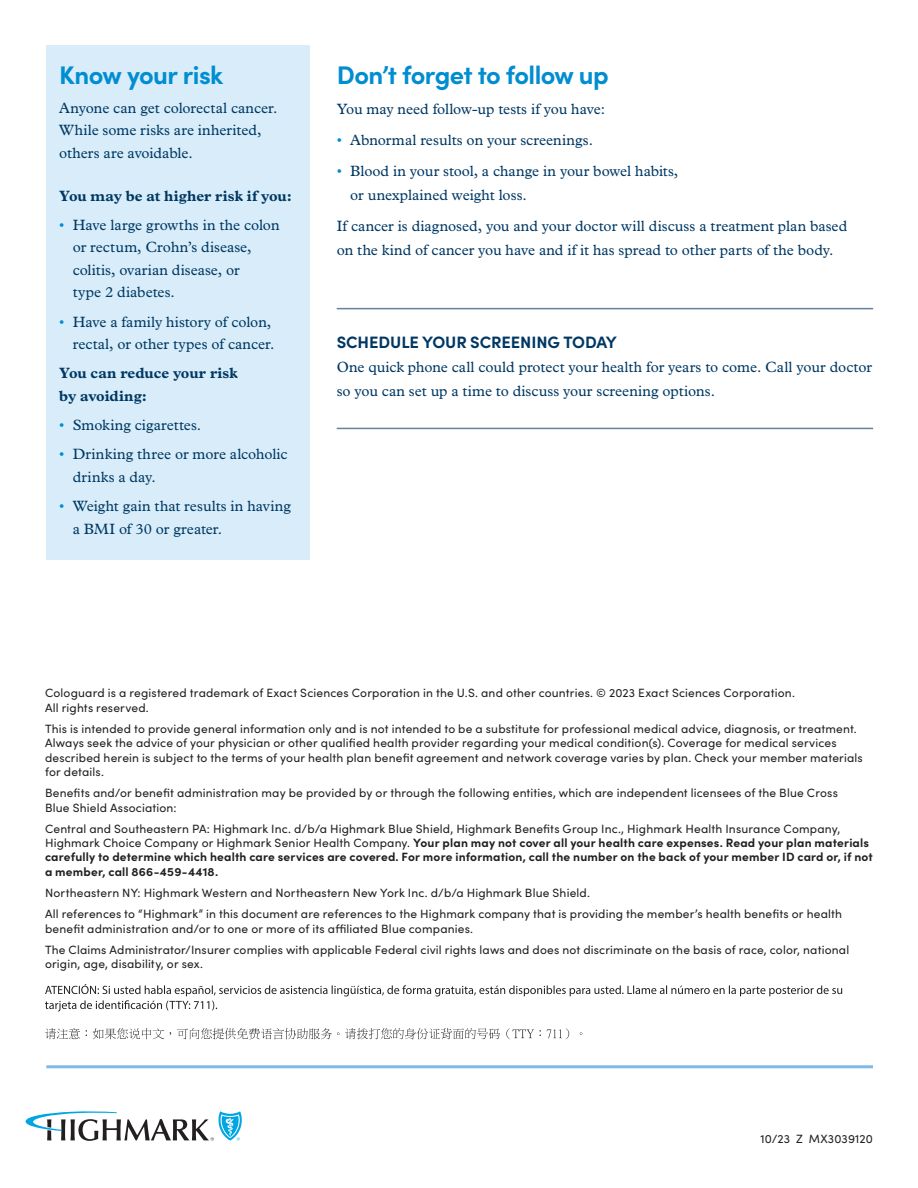
<style>
.page{position:relative;width:918px;height:1188px;background:#fff}
.page>*{position:absolute;margin:0;border:0;box-sizing:border-box;transform-origin:0 0}
.Subhead{font:700 25.5px "Sofia Pro";letter-spacing:-.025em;color:#008dd1}
.Body_Head{font:700 16.5px "Sofia Pro";letter-spacing:-.01em;color:#003863}
.Body{font:15px/22.5px "Plantin MT Pro";color:#003863}
.Body__before_bullet{font:700 15px/22.5px "Plantin MT Pro";color:#003863}
.Body__before_bullet-2{font:15px "Plantin MT Pro";letter-spacing:-.01em;color:#003863}
.Body_Copy{font:12px/14.4px "Sofia Pro";letter-spacing:.015em;color:#231f20}
.Body_Copy-2{font:700 12px/14.4px "Sofia Pro";letter-spacing:.015em;color:#231f20}
.s1{color:#008dd1}
.s2{font-weight:400}
</style>
<div class="page">
<hr style="left:337px;top:308px;width:536px;height:1px;background:#6580a3">
<hr style="left:337px;top:428px;width:536px;height:1px;background:#6580a3">
<div style="left:46px;top:45px;width:264px;height:515px;background:#d8edf9"></div>
<hr style="left:46px;top:1065px;width:827px;height:3px;background:#7fb9e4">
<svg style="left:25px;top:1111px;width:217px;height:30px"></svg>
<svg style="left:45px;top:984px;width:797px;height:27px"></svg>
<svg style="left:45px;top:1028px;width:537px;height:11px"></svg>
<p class="Subhead" style="left:59px;top:55px;width:166px">Know your risk</p>
<p class="Body" style="left:59px;top:97px;width:220px">Anyone can get colorectal cancer.<br>While some risks are inherited, others are avoidable.</p>
<p class="Body__before_bullet" style="left:59px;top:184px;width:234px">You may be at higher risk if you:</p>
<p class="Body" style="left:73px;top:214px;width:208px;text-indent:-14px"><span class="s1">•</span> Have large growths in the colon or rectum, Crohn’s disease, colitis, ovarian disease, or<br>type 2 diabetes.</p>
<p class="Body" style="left:59px;top:310px;width:217px;text-align:right"><span class="s1">•</span> Have a family history of colon, rectal, or other types of cancer.</p>
<p class="Body__before_bullet" style="left:59px;top:362px;width:180px">You can reduce your risk by avoiding:</p>
<p class="Body" style="left:59px;top:414px;width:144px"><span class="s1">•</span> Smoking cigarettes.</p>
<p class="Body" style="left:73px;top:443px;width:216px;text-indent:-14px"><span class="s1">•</span> Drinking three or more alcoholic drinks a day.</p>
<p class="Body" style="left:73px;top:495px;width:220px;text-indent:-14px"><span class="s1">•</span> Weight gain that results in having a BMI of 30 or greater.</p>
<p class="Subhead" style="left:337px;top:55px;width:274px">Don’t forget to follow up</p>
<p class="Body__before_bullet-2" style="left:337px;top:101px;width:270px">You may need follow-up tests if you have:</p>
<p class="Body" style="left:337px;top:129px;width:258px"><span class="s1">•</span> Abnormal results on your screenings.</p>
<p class="Body" style="left:350px;top:159px;width:330px;line-height:24px;text-indent:-14px"><span class="s1">•</span> Blood in your stool, a change in your bowel habits, or unexplained weight loss.</p>
<p class="Body" style="left:337px;top:214px;width:512px;line-height:24px">If cancer is diagnosed, you and your doctor will discuss a treatment plan based on the kind of cancer you have and if it has spread to other parts of the body.</p>
<p class="Body_Head" style="left:337px;top:330px;width:282px">SCHEDULE YOUR SCREENING TODAY</p>
<p class="Body" style="left:337px;top:355px;width:537px;line-height:24px">One quick phone call could protect your health for years to come. Call your doctor so you can set up a time to discuss your screening options.</p>
<p class="Body_Copy" style="left:45px;top:685px;width:751px">Cologuard is a registered trademark of Exact Sciences Corporation in the U.S. and other countries. © 2023 Exact Sciences Corporation.<br>All rights reserved.</p>
<p class="Body_Copy" style="left:45px;top:721px;width:819px">This is intended to provide general information only and is not intended to be a substitute for professional medical advice, diagnosis, or treatment.<br>Always seek the advice of your physician or other qualified health provider regarding your medical condition(s). Coverage for medical services described herein is subject to the terms of your health plan benefit agreement and network coverage varies by plan. Check your member materials for details.</p>
<p class="Body_Copy" style="left:45px;top:785px;width:794px">Benefits and/or benefit administration may be provided by or through the following entities, which are independent licensees of the Blue Cross<br>Blue Shield Association:</p>
<p class="Body_Copy-2" style="left:45px;top:820px;width:829px"><span class="s2">Central and Southeastern PA: Highmark Inc. d/b/a Highmark Blue Shield, Highmark Benefits Group Inc., Highmark Health Insurance Company, Highmark Choice Company or Highmark Senior Health Company.</span> Your plan may not cover all your health care expenses. Read your plan materials carefully to determine which health care services are covered. For more information, call the number on the back of your member ID card or, if not a member, call 866-459-4418.</p>
<p class="Body_Copy" style="left:45px;top:885px;width:547px">Northeastern NY: Highmark Western and Northeastern New York Inc. d/b/a Highmark Blue Shield.</p>
<p class="Body_Copy" style="left:45px;top:906px;width:799px">All references to “Highmark” in this document are references to the Highmark company that is providing the member’s health benefits or health benefit administration and/or to one or more of its affiliated Blue companies.</p>
<p class="Body_Copy" style="left:45px;top:942px;width:806px">The Claims Administrator/Insurer complies with applicable Federal civil rights laws and does not discriminate on the basis of race, color, national origin, age, disability, or sex.</p>
<p class="Body_Copy" style="left:760px;top:1131px;width:114px">10/23 Z MX3039120</p>
</div>
